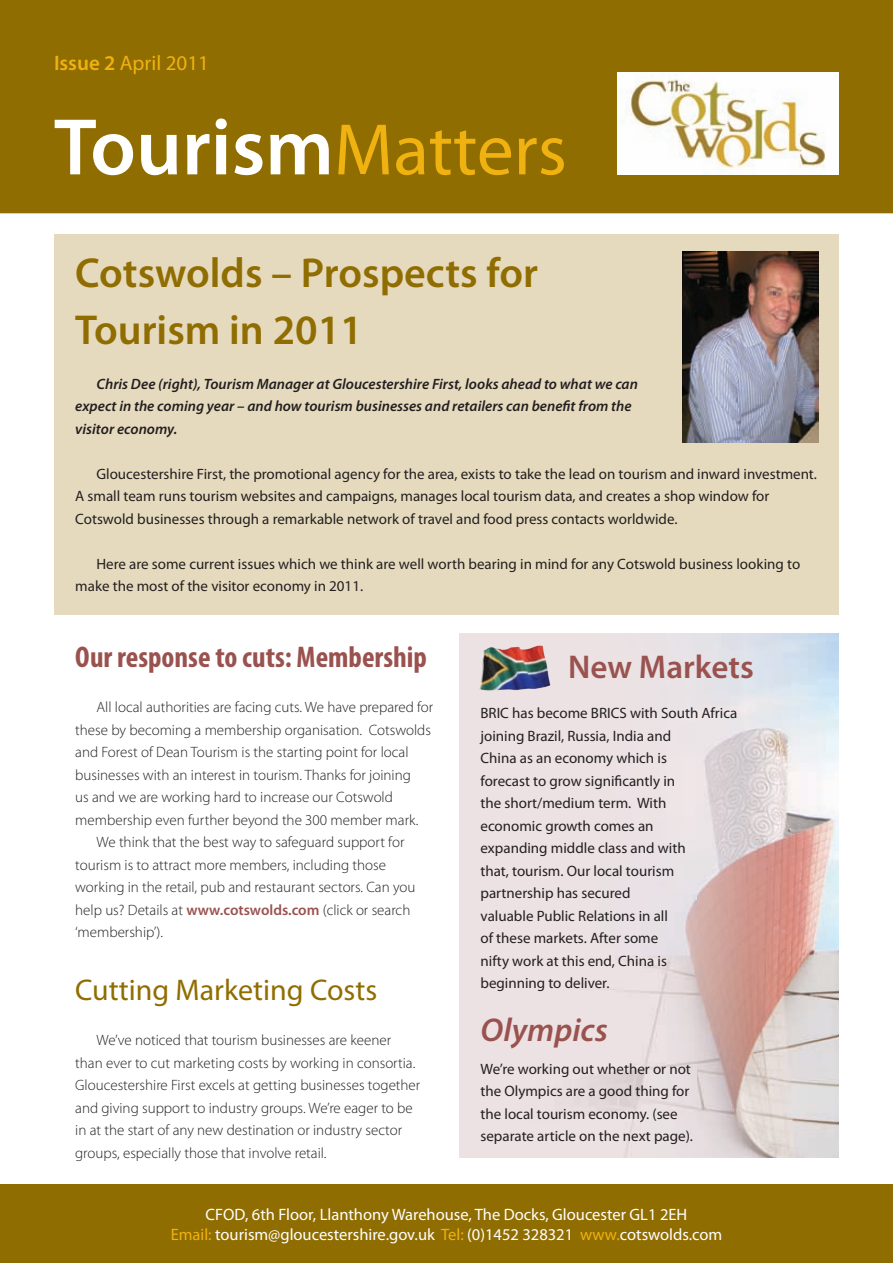
<style>
.page{position:relative;width:893px;height:1263px;background:#fff}
.page>*{position:absolute;margin:0;border:0;box-sizing:border-box;transform-origin:0 0}
.t1{font:600 81px "Myriad Pro";color:#fff}
.t2{font:600 42px/57px "Myriad Pro";color:#906d00}
.t3{font:600 33px "Myriad Pro";color:#9a524f}
.t4{font:italic 600 33px "Myriad Pro";color:#9a524f}
.t5{font:700 condensed 30px "Myriad Pro";color:#9a524f}
.t6{font:30px "Myriad Pro";color:#906d00}
.t7{font:21px "Myriad Pro";color:#efb211}
.t8{font:16.5px/19.8px "Myriad Pro";color:#fff;text-align:center}
.t9{font:15px/22.5px "Myriad Pro";color:#231f20}
.t10{font:300 15px/22.5px "Myriad Pro";color:#231f20}
.t11{font:italic 600 15px/22.5px "Myriad Pro";color:#231f20}
.s1{font-weight:600}
.s2{font-weight:400;font-size:73.5px;color:#efb211}
.s3{font-weight:600;color:#9a524f}
.s4{color:#efb211}
</style>
<div class="page">
<img style="left:838px;top:685px;width:1px;height:473px">
<img style="left:459px;top:633px;width:379px;height:525px">
<div style="left:0;top:1184px;width:893px;height:79px;background:#906d00"></div>
<img style="left:479px;top:645px;width:71px;height:46px">
<div style="left:0;top:0;width:893px;height:213px;background:#906d00"></div>
<div style="left:54px;top:234px;width:785px;height:380px;background:#e6dabe"></div>
<img style="left:683px;top:252px;width:135px;height:190px">
<img style="left:617px;top:72px;width:221px;height:102px">
<h3 class="t7" style="left:54px;top:50px;width:156px"><span class="s1">Issue 2</span> April 2011</h3>
<h1 class="t1" style="left:54px;top:96px;width:514px">Tourism<span class="s2">Matters</span></h1>
<h2 class="t2" style="left:75px;top:243px;width:464px">Cotswolds – Prospects for<br>Tourism in 2011</h2>
<p class="t11" style="left:75px;top:372px;width:564px;text-indent:21px">Chris Dee (right), Tourism Manager at Gloucestershire First, looks ahead to what we can expect in the coming year – and how tourism businesses and retailers can benefit from the visitor economy.</p>
<p class="t9" style="left:75px;top:462px;width:743px;text-indent:21px">Gloucestershire First, the promotional agency for the area, exists to take the lead on tourism and inward investment.<br>A small team runs tourism websites and campaigns, manages local tourism data, and creates a shop window for<br>Cotswold businesses through a remarkable network of travel and food press contacts worldwide.</p>
<p class="t9" style="left:75px;top:552px;width:726px;text-indent:21px">Here are some current issues which we think are well worth bearing in mind for any Cotswold business looking to make the most of the visitor economy in 2011.</p>
<h3 class="t5" style="left:75px;top:639px;width:353px">Our response to cuts: Membership</h3>
<p class="t10" style="left:97px;top:696px;width:338px">All local authorities are facing cuts. We have prepared for</p>
<p class="t10" style="left:75px;top:718px;width:357px">these by becoming a membership organisation. Cotswolds</p>
<p class="t10" style="left:75px;top:741px;width:335px">and Forest of Dean Tourism is the starting point for local</p>
<p class="t10" style="left:75px;top:763px;width:337px">businesses with an interest in tourism. Thanks for joining</p>
<p class="t10" style="left:75px;top:786px;width:319px">us and we are working hard to increase our Cotswold</p>
<p class="t10" style="left:75px;top:808px;width:345px">membership even further beyond the 300 member mark.</p>
<p class="t10" style="left:97px;top:831px;width:309px">We think that the best way to safeguard support for</p>
<p class="t10" style="left:75px;top:853px;width:312px">tourism is to attract more members, including those</p>
<p class="t10" style="left:75px;top:876px;width:342px">working in the retail, pub and restaurant sectors. Can you</p>
<p class="t10" style="left:75px;top:898px;width:337px">help us? Details at <span class="s3">www.cotswolds.com</span> (click or search</p>
<p class="t10" style="left:75px;top:921px;width:89px">‘membership’).</p>
<h3 class="t6" style="left:75px;top:972px;width:303px">Cutting Marketing Costs</h3>
<p class="t10" style="left:75px;top:1029px;width:347px;text-indent:21px">We’ve noticed that tourism businesses are keener than ever to cut marketing costs by working in consortia.<br>Gloucestershire First excels at getting businesses together and giving support to industry groups. We’re eager to be in at the start of any new destination or industry sector groups, especially those that involve retail.</p>
<h3 class="t3" style="left:568px;top:645px;width:187px">New Markets</h3>
<p class="t9" style="left:480px;top:701px;width:258px">BRIC has become BRICS with South Africa joining Brazil, Russia, India and<br>China as an economy which is<br>forecast to grow significantly in<br>the short/medium term. With<br>economic growth comes an<br>expanding middle class and with<br>that, tourism. Our local tourism partnership has secured<br>valuable Public Relations in all<br>of these markets. After some<br>nifty work at this end, China is<br>beginning to deliver.</p>
<h3 class="t4" style="left:480px;top:1008px;width:129px">Olympics</h3>
<p class="t9" style="left:480px;top:1057px;width:214px">We’re working out whether or not the Olympics are a good thing for the local tourism economy. (see separate article on the next page).</p>
<p class="t8" style="left:171px;top:1204px;width:553px">CFOD, 6th Floor, Llanthony Warehouse, The Docks, Gloucester GL1 2EH<br><span class="s4">Email:</span> tourism@gloucestershire.gov.uk <span class="s4">Tel:</span> (0)1452 328321 <span class="s4">www.</span>cotswolds.com</p>
</div>
